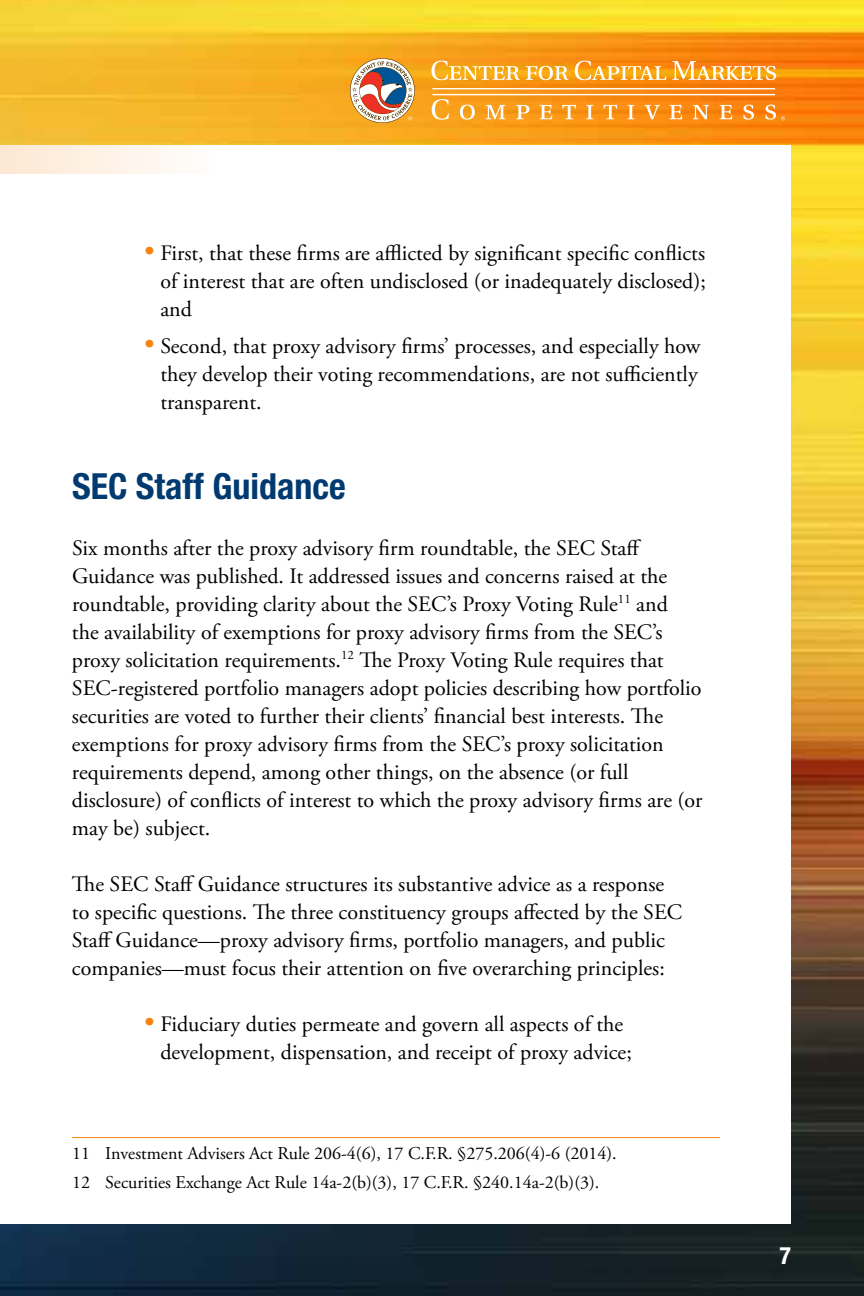
<style>
.page{position:relative;width:864px;height:1296px;background:#fff}
.page>*{position:absolute;margin:0;border:0;box-sizing:border-box;transform-origin:0 0}
.t1{font:700 condensed 36px "Helvetica Neue LT Std";color:#003a70}
.t2{font:700 condensed 24px "Helvetica Neue LT Std";color:#fff}
.t3{font:22px/28px "Adobe Garamond Pro";color:#000}
.t4{font:18px/28.8px "Adobe Garamond Pro";color:#000}
.s1{font-size:28px;color:#f78411}
</style>
<div class="page">
<img style="left:0;top:0;width:864px;height:1296px">
<svg style="left:432px;top:61px;width:88px;height:19px;background:#f8bc51"></svg>
<svg style="left:526px;top:66px;width:42px;height:14px"></svg>
<svg style="left:575px;top:61px;width:91px;height:19px;background:#fab048"></svg>
<svg style="left:672px;top:61px;width:104px;height:19px;background:#faaf52"></svg>
<svg style="left:432px;top:99px;width:17px;height:21px"></svg>
<svg style="left:460px;top:105px;width:15px;height:15px"></svg>
<svg style="left:486px;top:105px;width:20px;height:14px"></svg>
<svg style="left:516px;top:105px;width:13px;height:14px"></svg>
<svg style="left:540px;top:105px;width:12px;height:14px"></svg>
<svg style="left:562px;top:105px;width:14px;height:14px"></svg>
<svg style="left:586px;top:105px;width:7px;height:14px"></svg>
<svg style="left:604px;top:105px;width:13px;height:14px"></svg>
<svg style="left:627px;top:105px;width:7px;height:14px"></svg>
<svg style="left:644px;top:105px;width:16px;height:14px"></svg>
<svg style="left:669px;top:105px;width:13px;height:14px"></svg>
<svg style="left:693px;top:105px;width:16px;height:14px"></svg>
<svg style="left:720px;top:105px;width:12px;height:14px"></svg>
<svg style="left:743px;top:105px;width:11px;height:15px"></svg>
<hr style="left:432px;top:88px;width:343px;height:1px;background:#fff">
<hr style="left:432px;top:94px;width:343px;height:1px;background:#fff">
<svg style="left:350px;top:58px;width:65px;height:65px"></svg>
<svg style="left:765px;top:105px;width:20px;height:15px"></svg>
<div style="left:0;top:145px;width:791px;height:1079px;background:#fff"></div>
<div style="left:0;top:145px;width:216px;height:28px;background:linear-gradient(to right,#fde7d2,#fefefd)"></div>
<hr style="left:72px;top:1137px;width:648px;height:1px;background:#f78411">
<p class="t3" style="left:160px;top:240px;width:547px;text-align:justify;text-indent:-16px"><span class="s1">•</span> First, that these firms are afflicted by significant specific conflicts of interest that are often undisclosed (or inadequately disclosed); and</p>
<p class="t3" style="left:160px;top:333px;width:542px;text-indent:-16px"><span class="s1">•</span> Second, that proxy advisory firms’ processes, and especially how they develop their voting recommendations, are not sufficiently transparent.</p>
<h1 class="t1" style="left:72px;top:464px;width:275px">SEC Staff Guidance</h1>
<p class="t3" style="left:72px;top:534px;width:632px">Six months after the proxy advisory firm roundtable, the SEC Staff Guidance was published. It addressed issues and concerns raised at the roundtable, providing clarity about the SEC’s Proxy Voting Rule<sup>11</sup> and<br>the availability of exemptions for proxy advisory firms from the SEC’s proxy solicitation requirements.<sup>12</sup> The Proxy Voting Rule requires that SEC-registered portfolio managers adopt policies describing how portfolio securities are voted to further their clients’ financial best interests. The exemptions for proxy advisory firms from the SEC’s proxy solicitation requirements depend, among other things, on the absence (or full disclosure) of conflicts of interest to which the proxy advisory firms are (or may be) subject.</p>
<p class="t3" style="left:72px;top:870px;width:612px">The SEC Staff Guidance structures its substantive advice as a response to specific questions. The three constituency groups affected by the SEC Staff Guidance—proxy advisory firms, portfolio managers, and public companies—must focus their attention on five overarching principles:</p>
<p class="t3" style="left:160px;top:1010px;width:473px;text-indent:-16px"><span class="s1">•</span> Fiduciary duties permeate and govern all aspects of the development, dispensation, and receipt of proxy advice;</p>
<p class="t4" style="left:72px;top:1140px;width:546px">11 Investment Advisers Act Rule 206-4(6), 17 C.F.R. §275.206(4)-6 (2014).<br>12 Securities Exchange Act Rule 14a-2(b)(3), 17 C.F.R. §240.14a-2(b)(3).</p>
<p class="t2" style="left:779px;top:1241px;width:13px">7</p>
</div>
